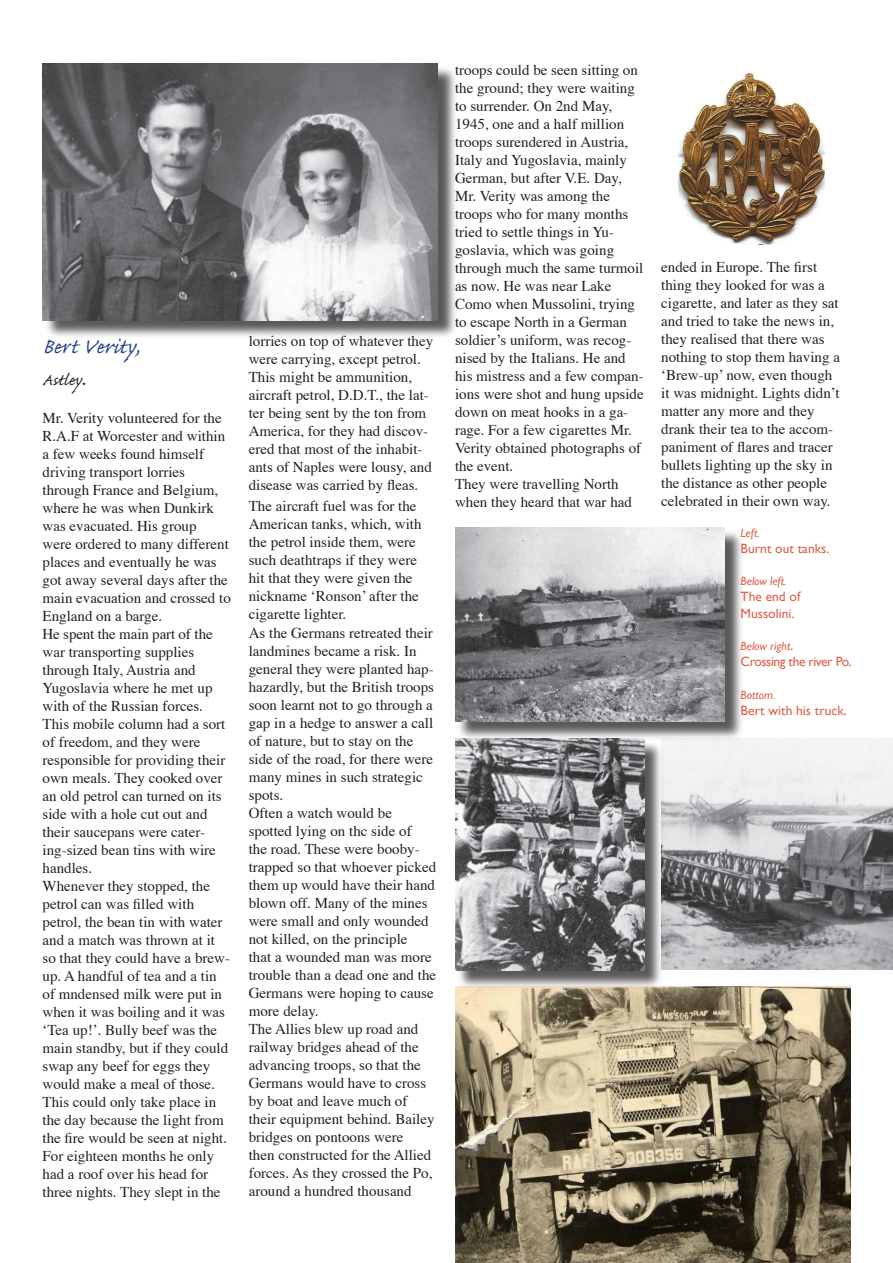
<style>
.page{position:relative;width:893px;height:1263px;background:#fff}
.page>*{position:absolute;margin:0;border:0;box-sizing:border-box;transform-origin:0 0}
.t1{font:27px "Caflisch Script Pro";letter-spacing:.01em;color:#25408f}
.t2{font:21px "Caflisch Script Pro";letter-spacing:-.005em;color:#231f20}
.t3{font:15px/18px "Times";color:#231f20}
.t4{font:13.5px/16.2px "Gill Sans";color:#db634b}
.t5{font:13.5px "Gill Sans";letter-spacing:-.03em;color:#db634b}
.t6{font:italic 12px "Gill Sans";color:#db634b}
.s1{font-family:"Times"}
.s2{font-style:normal;font-size:13.5px}
</style>
<div class="page">
<div style="left:43px;top:65px;width:415px;height:276px;background:#231f20;opacity:.75"></div>
<img style="left:43px;top:64px;width:395px;height:256px">
<img style="left:455px;top:986px;width:395px;height:277px">
<img style="left:679px;top:72px;width:145px;height:173px">
<img style="left:665px;top:739px;width:228px;height:230px">
<div style="left:456px;top:528px;width:289px;height:213px;background:#231f20;opacity:.75"></div>
<img style="left:455px;top:527px;width:270px;height:194px">
<div style="left:456px;top:740px;width:209px;height:250px;background:#231f20;opacity:.75"></div>
<img style="left:455px;top:739px;width:189px;height:231px">
<h1 class="t1" style="left:43px;top:332px;width:99px">Bert Verity,</h1>
<h2 class="t2" style="left:43px;top:369px;width:46px">Astley<span class="s1">.</span></h2>
<p class="t3" style="left:43px;top:407px;width:190px">Mr. Verity volunteered for the<br>R.A.F at Worcester and within a few weeks found himself driving transport lorries through France and Belgium, where he was when Dunkirk was evacuated. His group<br>were ordered to many different places and eventually he was got away several days after the main evacuation and crossed to<br>England on a barge.<br>He spent the main part of the war transporting supplies through Italy, Austria and<br>Yugoslavia where he met up with of the Russian forces.<br>This mobile column had a sort of freedom, and they were responsible for providing their own meals. They cooked over an old petrol can turned on its side with a hole cut out and their saucepans were cater&shy;ing-sized bean tins with wire handles.<br>Whenever they stopped, the petrol can was filled with petrol, the bean tin with water and a match was thrown at it so that they could have a brew&shy;up. A handful of tea and a tin of mndensed milk were put in when it was boiling and it was ‘Tea up!’. Bully beef was the main standby, but if they could swap any beef for eggs they would make a meal of those.<br>This could only take place in the day because the light from the fire would be seen at night.<br>For eighteen months he only had a roof over his head for three nights. They slept in the</p>
<p class="t3" style="left:249px;top:330px;width:186px">lorries on top of whatever they were carrying, except petrol.<br>This might be ammunition, aircraft petrol, D.D.T., the lat&shy;ter being sent by the ton from<br>America, for they had discov&shy;ered that most of the inhabit&shy;ants of Naples were lousy, and disease was carried by fleas.</p>
<p class="t3" style="left:249px;top:495px;width:174px">The aircraft fuel was for the<br>American tanks, which, with the petrol inside them, were such deathtraps if they were hit that they were given the nickname ‘Ronson’ after the cigarette lighter.</p>
<p class="t3" style="left:249px;top:623px;width:189px">As the Germans retreated their landmines became a risk. In general they were planted hap&shy;hazardly, but the British troops soon learnt not to go through a gap in a hedge to answer a call of nature, but to stay on the side of the road, for there were many mines in such strategic spots.<br>Often a watch would be spotted lying on thc side of<br>the road. These were booby&shy;trapped so that whoever picked them up would have their hand blown off. Many of the mines were small and only wounded not killed, on the principle<br>that a wounded man was more trouble than a dead one and the<br>Germans were hoping to cause more delay.<br>The Allies blew up road and railway bridges ahead of the advancing troops, so that the<br>Germans would have to cross by boat and leave much of their equipment behind. Bailey bridges on pontoons were<br>then constructed for the Allied forces. As they crossed the Po, around a hundred thousand</p>
<p class="t3" style="left:455px;top:60px;width:190px">troops could be seen sitting on the ground; they were waiting to surrender. On 2nd May,<br>1945, one and a half million troops surendered in Austria,<br>Italy and Yugoslavia, mainly<br>German, but after V.E. Day,<br>Mr. Verity was among the troops who for many months tried to settle things in Yu&shy;goslavia, which was going through much the same turmoil as now. He was near Lake<br>Como when Mussolini, trying to escape North in a German soldier’s uniform, was recog&shy;nised by the Italians. He and his mistress and a few compan&shy;ions were shot and hung upside down on meat hooks in a ga&shy;rage. For a few cigarettes Mr.<br>Verity obtained photographs of the event.<br>They were travelling North when they heard that war had</p>
<p class="t3" style="left:661px;top:257px;width:180px">ended in Europe. The first thing they looked for was a cigarette, and later as they sat and tried to take the news in, they realised that there was nothing to stop them having a ‘Brew-up’ now, even though it was midnight. Lights didn’t matter any more and they drank their tea to the accom&shy;paniment of flares and tracer bullets lighting up the sky in the distance as other people celebrated in their own way.</p>
<p class="t6" style="left:741px;top:526px;width:21px">Left.</p>
<p class="t4" style="left:741px;top:540px;width:90px">Burnt out tanks.</p>
<p class="t6" style="left:741px;top:574px;width:47px">Below left.</p>
<p class="t4" style="left:741px;top:589px;width:61px">The end of<br>Mussolini.</p>
<p class="t6" style="left:741px;top:639px;width:54px">Below right<span class="s2">.</span></p>
<p class="t5" style="left:741px;top:654px;width:112px">Crossing the river Po.</p>
<p class="t6" style="left:741px;top:688px;width:36px">Bottom.</p>
<p class="t4" style="left:741px;top:702px;width:108px">Bert with his truck.</p>
</div>
